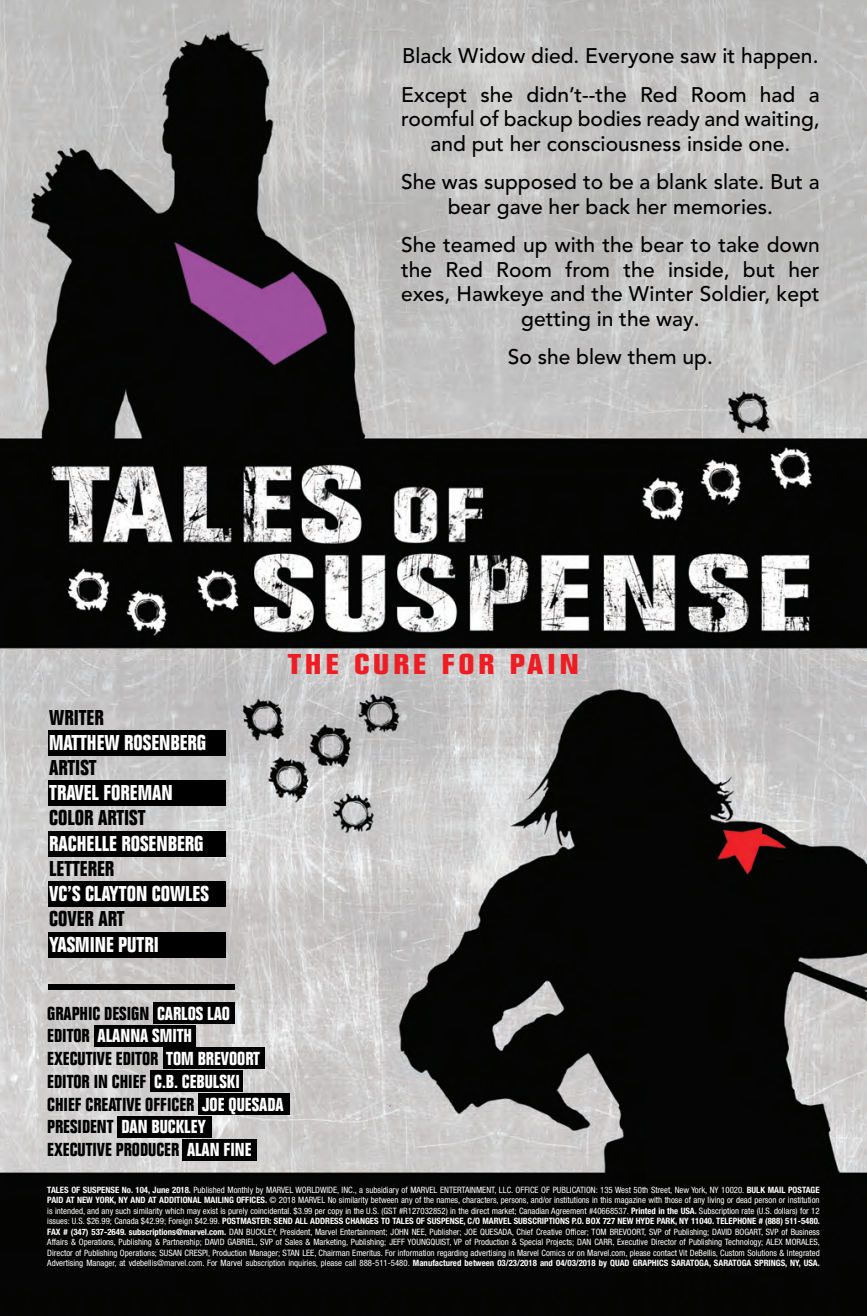
<style>
.page{position:relative;width:867px;height:1316px;background:#fff}
.page>*{position:absolute;margin:0;border:0;box-sizing:border-box;transform-origin:0 0}
.t1{font:700 condensed 28px "Folio Std";letter-spacing:.1em;color:#ee1d23;scale:1.3 1}
.t2{font:500 21px/24.5px "Avenir LT Pro";color:#000001;text-align:center}
.t3{font:700 condensed 21px "Folio Std";color:#fff}
.t4{font:700 condensed 21px "Folio Std";color:#000001}
.t5{font:700 condensed 18.38px/22.8px "Folio Std";color:#000001}
.t6{font:condensed 8.75px/10.5px "Helvetica Neue LT Pro";color:#fff;text-align:justify}
.s1{color:#fff}
.s2{font-weight:700}
</style>
<div class="page">
<img style="left:0;top:0;width:866px;height:1315px">
<div style="left:48px;top:730px;width:178px;height:25px;background:#000001"></div>
<div style="left:48px;top:780px;width:178px;height:25px;background:#000001"></div>
<div style="left:48px;top:831px;width:178px;height:25px;background:#000001"></div>
<div style="left:48px;top:881px;width:178px;height:25px;background:#000001"></div>
<div style="left:48px;top:931px;width:178px;height:26px;background:#000001"></div>
<div style="left:48px;top:984px;width:187px;height:5px;background:#000001"></div>
<div style="left:153px;top:1002px;width:82px;height:21px;background:#000001"></div>
<div style="left:94px;top:1024px;width:101px;height:22px;background:#000001"></div>
<div style="left:163px;top:1047px;width:101px;height:21px;background:#000001"></div>
<div style="left:150px;top:1070px;width:93px;height:21px;background:#000001"></div>
<div style="left:199px;top:1093px;width:90px;height:21px;background:#000001"></div>
<div style="left:117px;top:1116px;width:94px;height:21px;background:#000001"></div>
<div style="left:182px;top:1138px;width:75px;height:22px;background:#000001"></div>
<h2 class="t2" style="left:401px;top:37px;width:420px;line-height:38.5px;text-align:left">Black Widow died. Everyone saw it happen.<br>Except she didn’t--the Red Room had a</h2>
<h2 class="t2" style="left:401px;top:107px;width:420px">roomful of backup bodies ready and waiting, and put her consciousness inside one.</h2>
<h2 class="t2" style="left:401px;top:170px;width:420px">She was supposed to be a blank slate. But a bear gave her back her memories.</h2>
<h2 class="t2" style="left:401px;top:233px;width:420px">She teamed up with the bear to take down the Red Room from the inside, but her exes, Hawkeye and the Winter Soldier, kept getting in the way.</h2>
<h2 class="t2" style="left:507px;top:345px;width:207px">So she blew them up.</h2>
<h2 class="t4" style="left:49px;top:705px;width:56px">WRITER</h2>
<h2 class="t3" style="left:49px;top:730px;width:158px">MATTHEW ROSENBERG</h2>
<h2 class="t4" style="left:49px;top:755px;width:49px">ARTIST</h2>
<h2 class="t3" style="left:49px;top:781px;width:125px">TRAVEL FOREMAN</h2>
<h2 class="t4" style="left:49px;top:806px;width:98px">COLOR ARTIST</h2>
<h2 class="t3" style="left:49px;top:831px;width:156px">RACHELLE ROSENBERG</h2>
<h2 class="t4" style="left:49px;top:856px;width:66px">LETTERER</h2>
<h2 class="t3" style="left:49px;top:881px;width:161px">VC’S CLAYTON COWLES</h2>
<h2 class="t4" style="left:49px;top:907px;width:77px">COVER ART</h2>
<h2 class="t3" style="left:49px;top:932px;width:111px">YASMINE PUTRI</h2>
<h1 class="t1" style="left:288px;top:648px;width:225px">THE CURE FOR PAIN</h1>
<h3 class="t5" style="left:47px;top:1001px;width:238px">GRAPHIC DESIGN <span class="s1">CARLOS LAO<br></span>EDITOR <span class="s1">ALANNA SMITH<br></span>EXECUTIVE EDITOR <span class="s1">TOM BREVOORT<br></span>EDITOR IN CHIEF <span class="s1">C.B. CEBULSKI<br></span>CHIEF CREATIVE OFFICER <span class="s1">JOE QUESADA<br></span>PRESIDENT <span class="s1">DAN BUCKLEY<br></span>EXECUTIVE PRODUCER <span class="s1">ALAN FINE</span></h3>
<p class="t6" style="left:47px;top:1183px;width:774px"><span class="s2">TALES OF SUSPENSE No. 104, June 2018.</span> Published Monthly by MARVEL WORLDWIDE, INC., a subsidiary of MARVEL ENTERTAINMENT, LLC. OFFICE OF PUBLICATION: 135 West 50th Street, New York, NY 10020. <span class="s2">BULK MAIL POSTAGE PAID AT NEW YORK, NY AND AT ADDITIONAL MAILING OFFICES.</span> © 2018 MARVEL No similarity between any of the names, characters, persons, and/or institutions in this magazine with those of any living or dead person or institution is intended, and any such similarity which may exist is purely coincidental. $3.99 per copy in the U.S. (GST #R127032852) in the direct market; Canadian Agreement #40668537. <span class="s2">Printed in the USA.</span> Subscription rate (U.S. dollars) for 12 issues: U.S. $26.99; Canada $42.99; Foreign $42.99. <span class="s2">POSTMASTER: SEND ALL ADDRESS CHANGES TO TALES OF SUSPENSE, C/O MARVEL SUBSCRIPTIONS P.O. BOX 727 NEW HYDE PARK, NY 11040. TELEPHONE # (888) 511-5480.<br>FAX # (347) 537-2649. subscriptions@marvel.com.</span> DAN BUCKLEY, President, Marvel Entertainment; JOHN NEE, Publisher; JOE QUESADA, Chief Creative Officer; TOM BREVOORT, SVP of Publishing; DAVID BOGART, SVP of Business Affairs &amp; Operations, Publishing &amp; Partnership; DAVID GABRIEL, SVP of Sales &amp; Marketing, Publishing; JEFF YOUNGQUIST, VP of Production &amp; Special Projects; DAN CARR, Executive Director of Publishing Technology; ALEX MORALES, Director of Publishing Operations; SUSAN CRESPI, Production Manager; STAN LEE, Chairman Emeritus. For information regarding advertising in Marvel Comics or on Marvel.com, please contact Vit DeBellis, Custom Solutions &amp; Integrated Advertising Manager, at vdebellis@marvel.com. For Marvel subscription inquiries, please call 888-511-5480. <span class="s2">Manufactured between 03/23/2018 and 04/03/2018 by QUAD GRAPHICS SARATOGA, SARATOGA SPRINGS, NY, USA.</span></p>
</div>
